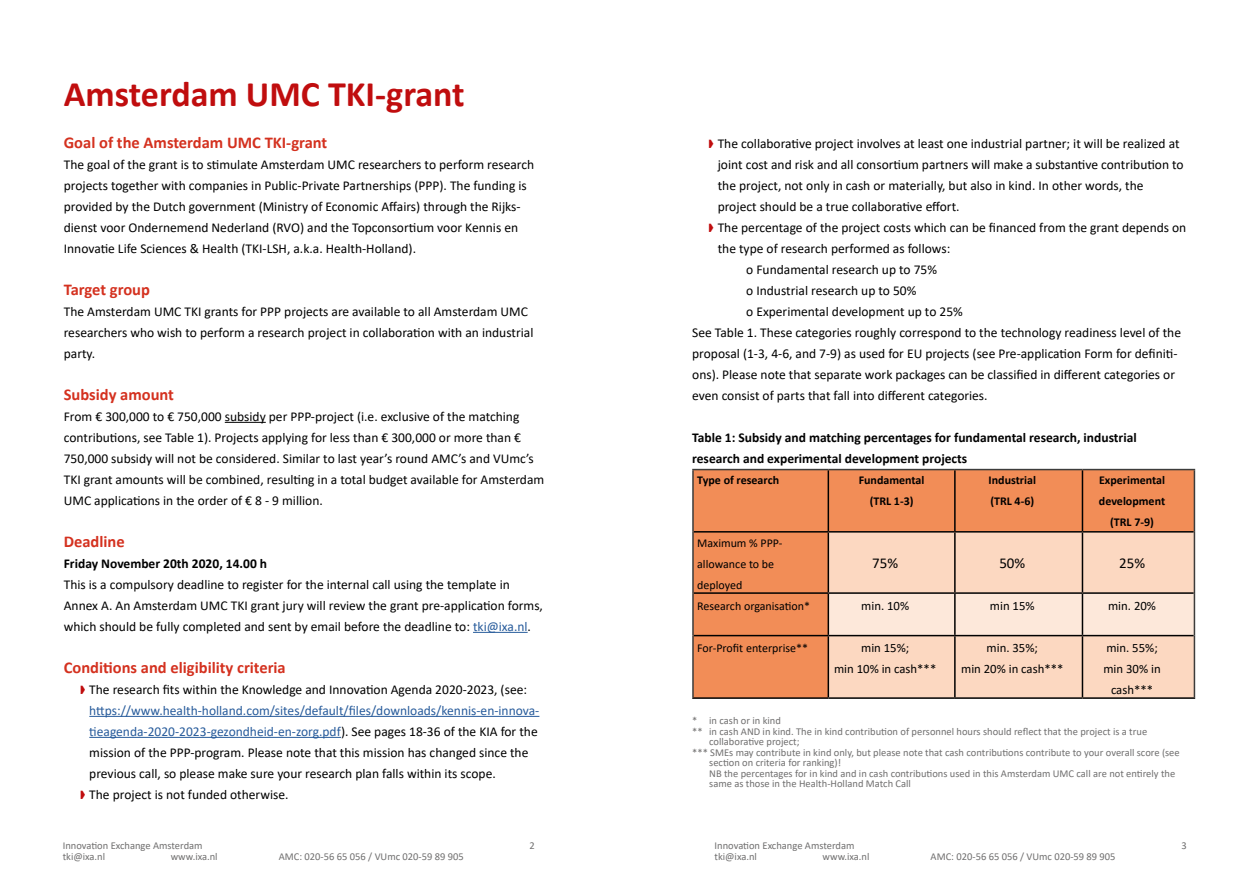
<style>
.page{position:relative;width:1259px;height:893px;background:#fff}
.page>*{position:absolute;margin:0;border:0;box-sizing:border-box;transform-origin:0 0}
.t1{font:700 36px "Calibri";color:#c00d0e}
.t2{font:700 16.5px "Calibri";color:#d4311f}
.t3{font:15px "Calibri";color:#000}
.t4{font:13.5px/21px "Calibri";color:#000}
.t5{font:13.5px "Calibri";color:#275b9b}
.t6{font:700 13.5px/21px "Calibri";color:#000}
.t7{font:12.75px/21px "Calibri";color:#000;text-align:center}
.t8{font:700 12px/21px "Calibri";color:#000;text-align:center}
.t9{font:12px/21px "Calibri";color:#000}
.t10{font:10.5px/10.5px "Calibri";color:#706f6f}
.s1{color:#275b9b}
.s2{font-family:"IXA font";color:#c00d0e}
.s3{color:#000}
</style>
<div class="page">
<hr style="left:225px;top:422px;width:41px;height:1px;background:#000">
<hr style="left:473px;top:632px;width:54px;height:1px;background:#275b9b">
<hr style="left:89px;top:716px;width:450px;height:1px;background:#275b9b">
<hr style="left:89px;top:737px;width:252px;height:1px;background:#275b9b">
<div style="left:694px;top:470px;width:499px;height:227px;background:#f28d57"></div>
<div style="left:829px;top:533px;width:364px;height:164px;background:#fcd8c1"></div>
<div style="left:829px;top:594px;width:364px;height:41px;background:#fde8da"></div>
<hr style="left:827px;top:470px;width:2px;height:61px;background:#000">
<hr style="left:954px;top:470px;width:1px;height:61px;background:#000">
<hr style="left:1081px;top:470px;width:2px;height:61px;background:#000">
<hr style="left:694px;top:531px;width:134px;height:2px;background:#000">
<hr style="left:828px;top:531px;width:127px;height:2px;background:#000">
<hr style="left:827px;top:533px;width:2px;height:59px;background:#000">
<hr style="left:955px;top:531px;width:127px;height:2px;background:#000">
<hr style="left:954px;top:533px;width:1px;height:59px;background:#000">
<hr style="left:1082px;top:531px;width:111px;height:2px;background:#000">
<hr style="left:1081px;top:533px;width:2px;height:59px;background:#000">
<hr style="left:694px;top:592px;width:134px;height:2px;background:#000">
<hr style="left:828px;top:592px;width:127px;height:2px;background:#000">
<hr style="left:827px;top:594px;width:2px;height:41px;background:#000">
<hr style="left:955px;top:592px;width:127px;height:2px;background:#000">
<hr style="left:954px;top:594px;width:1px;height:41px;background:#000">
<hr style="left:1082px;top:592px;width:111px;height:2px;background:#000">
<hr style="left:1081px;top:594px;width:2px;height:41px;background:#000">
<hr style="left:694px;top:635px;width:134px;height:1px;background:#000">
<hr style="left:828px;top:635px;width:127px;height:1px;background:#000">
<hr style="left:827px;top:636px;width:2px;height:61px;background:#000">
<hr style="left:955px;top:635px;width:127px;height:1px;background:#000">
<hr style="left:954px;top:636px;width:1px;height:61px;background:#000">
<hr style="left:1082px;top:635px;width:111px;height:1px;background:#000">
<hr style="left:1081px;top:636px;width:2px;height:61px;background:#000">
<hr style="left:692px;top:697px;width:136px;height:2px;background:#000">
<hr style="left:828px;top:697px;width:127px;height:2px;background:#000">
<hr style="left:955px;top:697px;width:127px;height:2px;background:#000">
<hr style="left:1082px;top:697px;width:113px;height:2px;background:#000">
<hr style="left:692px;top:469px;width:136px;height:1px;background:#3c3c3b">
<hr style="left:692px;top:470px;width:2px;height:62px;background:#3c3c3b">
<hr style="left:828px;top:469px;width:127px;height:1px;background:#3c3c3b">
<hr style="left:955px;top:469px;width:127px;height:1px;background:#3c3c3b">
<hr style="left:1082px;top:469px;width:113px;height:1px;background:#3c3c3b">
<hr style="left:1193px;top:470px;width:2px;height:62px;background:#3c3c3b">
<hr style="left:692px;top:532px;width:2px;height:61px;background:#3c3c3b">
<hr style="left:1193px;top:532px;width:2px;height:61px;background:#3c3c3b">
<hr style="left:692px;top:593px;width:2px;height:43px;background:#3c3c3b">
<hr style="left:1193px;top:593px;width:2px;height:43px;background:#3c3c3b">
<hr style="left:692px;top:636px;width:2px;height:61px;background:#3c3c3b">
<hr style="left:1193px;top:636px;width:2px;height:61px;background:#3c3c3b">
<h1 class="t1" style="left:64px;top:68px;width:402px">Amsterdam UMC TKI-grant</h1>
<p class="t2" style="left:64px;top:131px;width:265px">Goal of the Amsterdam UMC TKI-grant</p>
<p class="t4" style="left:64px;top:153px;width:472px">The goal of the grant is to stimulate Amsterdam UMC researchers to perform research projects together with companies in Public-Private Partnerships (PPP). The funding is provided by the Dutch government (Ministry of Economic Affairs) through the Rijks&shy;dienst voor Ondernemend Nederland (RVO) and the Topconsortium voor Kennis en Innovatie Life Sciences &amp; Health (TKI-LSH, a.k.a. Health-Holland).</p>
<p class="t2" style="left:64px;top:278px;width:88px">Target group</p>
<p class="t4" style="left:64px;top:300px;width:471px">The Amsterdam UMC TKI grants for PPP projects are available to all Amsterdam UMC researchers who wish to perform a research project in collaboration with an industrial party.</p>
<p class="t2" style="left:64px;top:383px;width:112px">Subsidy amount</p>
<p class="t4" style="left:64px;top:405px;width:482px">From € 300,000 to € 750,000 subsidy per PPP-project (i.e. exclusive of the matching contributions, see Table 1). Projects applying for less than € 300,000 or more than € 750,000 subsidy will not be considered. Similar to last year’s round AMC’s and VUmc’s TKI grant amounts will be combined, resulting in a total budget available for Amsterdam UMC applications in the order of € 8 - 9 million.</p>
<p class="t2" style="left:64px;top:530px;width:62px">Deadline</p>
<p class="t6" style="left:64px;top:553px;width:205px">Friday November 20th 2020, 14.00 h</p>
<p class="t4" style="left:64px;top:573px;width:481px">This is a compulsory deadline to register for the internal call using the template in<br>Annex A. An Amsterdam UMC TKI grant jury will review the grant pre-application forms, which should be fully completed and sent by email before the deadline to: <span class="s1">tki@ixa.nl</span>.</p>
<p class="t2" style="left:64px;top:656px;width:223px">Conditions and eligibility criteria</p>
<p class="t4" style="left:81px;top:678px;width:448px"><span class="s2">x</span>The research fits within the Knowledge and Innovation Agenda 2020-2023, (see:</p>
<p class="t5" style="left:89px;top:701px;width:451px">https://www.health-holland.com/sites/default/files/downloads/kennis-en-innova-</p>
<p class="t5" style="left:89px;top:722px;width:450px">tieagenda-2020-2023-gezondheid-en-zorg.pdf<span class="s3">). See pages 18-36 of the KIA for the</span></p>
<p class="t4" style="left:89px;top:741px;width:441px">mission of the PPP-program. Please note that this mission has changed since the</p>
<p class="t4" style="left:89px;top:762px;width:408px">previous call, so please make sure your research plan falls within its scope.</p>
<p class="t4" style="left:81px;top:783px;width:209px"><span class="s2">x</span>The project is not funded otherwise.</p>
<p class="t4" style="left:709px;top:132px;width:472px"><span class="s2">x</span>The collaborative project involves at least one industrial partner; it will be realized at</p>
<p class="t4" style="left:718px;top:153px;width:467px">joint cost and risk and all consortium partners will make a substantive contribution to</p>
<p class="t4" style="left:718px;top:175px;width:427px">the project, not only in cash or materially, but also in kind. In other words, the</p>
<p class="t4" style="left:718px;top:196px;width:243px">project should be a true collaborative effort.</p>
<p class="t4" style="left:709px;top:217px;width:478px"><span class="s2">x</span>The percentage of the project costs which can be financed from the grant depends on</p>
<p class="t4" style="left:718px;top:238px;width:234px">the type of research performed as follows:</p>
<p class="t4" style="left:746px;top:259px;width:192px">o Fundamental research up to 75%</p>
<p class="t4" style="left:746px;top:280px;width:172px">o Industrial research up to 50%</p>
<p class="t4" style="left:746px;top:301px;width:218px">o Experimental development up to 25%</p>
<p class="t4" style="left:692px;top:322px;width:490px">See Table 1. These categories roughly correspond to the technology readiness level of the</p>
<p class="t4" style="left:692px;top:343px;width:487px">proposal (1-3, 4-6, and 7-9) as used for EU projects (see Pre-application Form for definiti-</p>
<p class="t4" style="left:692px;top:364px;width:484px">ons). Please note that separate work packages can be classified in different categories or</p>
<p class="t4" style="left:692px;top:385px;width:297px">even consist of parts that fall into different categories.</p>
<p class="t6" style="left:692px;top:427px;width:446px">Table 1: Subsidy and matching percentages for fundamental research, industrial research and experimental development projects</p>
<p class="t8" style="left:697px;top:469px;width:83px">Type of research</p>
<p class="t8" style="left:858px;top:469px;width:67px">Fundamental (TRL 1-3)</p>
<p class="t8" style="left:988px;top:469px;width:49px;text-align:left">Industrial (TRL 4-6)</p>
<p class="t8" style="left:1099px;top:469px;width:68px">Experimental development (TRL 7-9)</p>
<p class="t9" style="left:697px;top:532px;width:87px">Maximum % PPP&shy;allowance to be deployed</p>
<p class="t3" style="left:872px;top:552px;width:27px">75%</p>
<p class="t3" style="left:999px;top:552px;width:27px">50%</p>
<p class="t3" style="left:1119px;top:552px;width:27px">25%</p>
<p class="t9" style="left:697px;top:595px;width:114px">Research organisation*</p>
<p class="t7" style="left:861px;top:595px;width:49px">min. 10%</p>
<p class="t7" style="left:990px;top:595px;width:46px">min 15%</p>
<p class="t7" style="left:1108px;top:595px;width:49px">min. 20%</p>
<p class="t9" style="left:697px;top:637px;width:112px">For-Profit enterprise**</p>
<p class="t7" style="left:834px;top:637px;width:104px">min 15%;<br>min 10% in cash***</p>
<p class="t7" style="left:961px;top:637px;width:104px">min. 35%;<br>min 20% in cash***</p>
<p class="t7" style="left:1103px;top:637px;width:59px">min. 55%; min 30% in cash***</p>
<p class="t10" style="left:692px;top:715px;width:90px">* in cash or in kind</p>
<p class="t10" style="left:692px;top:726px;width:456px">** in cash AND in kind. The in kind contribution of personnel hours should reflect that the project is a true</p>
<p class="t10" style="left:709px;top:736px;width:92px">collaborative project;</p>
<p class="t10" style="left:692px;top:747px;width:489px">*** SMEs may contribute in kind only, but please note that cash contributions contribute to your overall score (see</p>
<p class="t10" style="left:709px;top:757px;width:133px">section on criteria for ranking)!</p>
<p class="t10" style="left:709px;top:768px;width:467px">NB the percentages for in kind and in cash contributions used in this Amsterdam UMC call are not entirely the</p>
<p class="t10" style="left:709px;top:778px;width:203px">same as those in the Health-Holland Match Call</p>
<p class="t10" style="left:63px;top:840px;width:141px">Innovation Exchange Amsterdam tki@ixa.nl</p>
<p class="t10" style="left:171px;top:850px;width:48px">www.ixa.nl</p>
<p class="t10" style="left:279px;top:850px;width:186px">AMC: 020-56 65 056 / VUmc 020-59 89 905</p>
<p class="t10" style="left:529px;top:840px;width:7px">2</p>
<p class="t10" style="left:714px;top:840px;width:141px">Innovation Exchange Amsterdam tki@ixa.nl</p>
<p class="t10" style="left:822px;top:850px;width:48px">www.ixa.nl</p>
<p class="t10" style="left:930px;top:850px;width:186px">AMC: 020-56 65 056 / VUmc 020-59 89 905</p>
<p class="t10" style="left:1181px;top:840px;width:7px">3</p>
</div>
